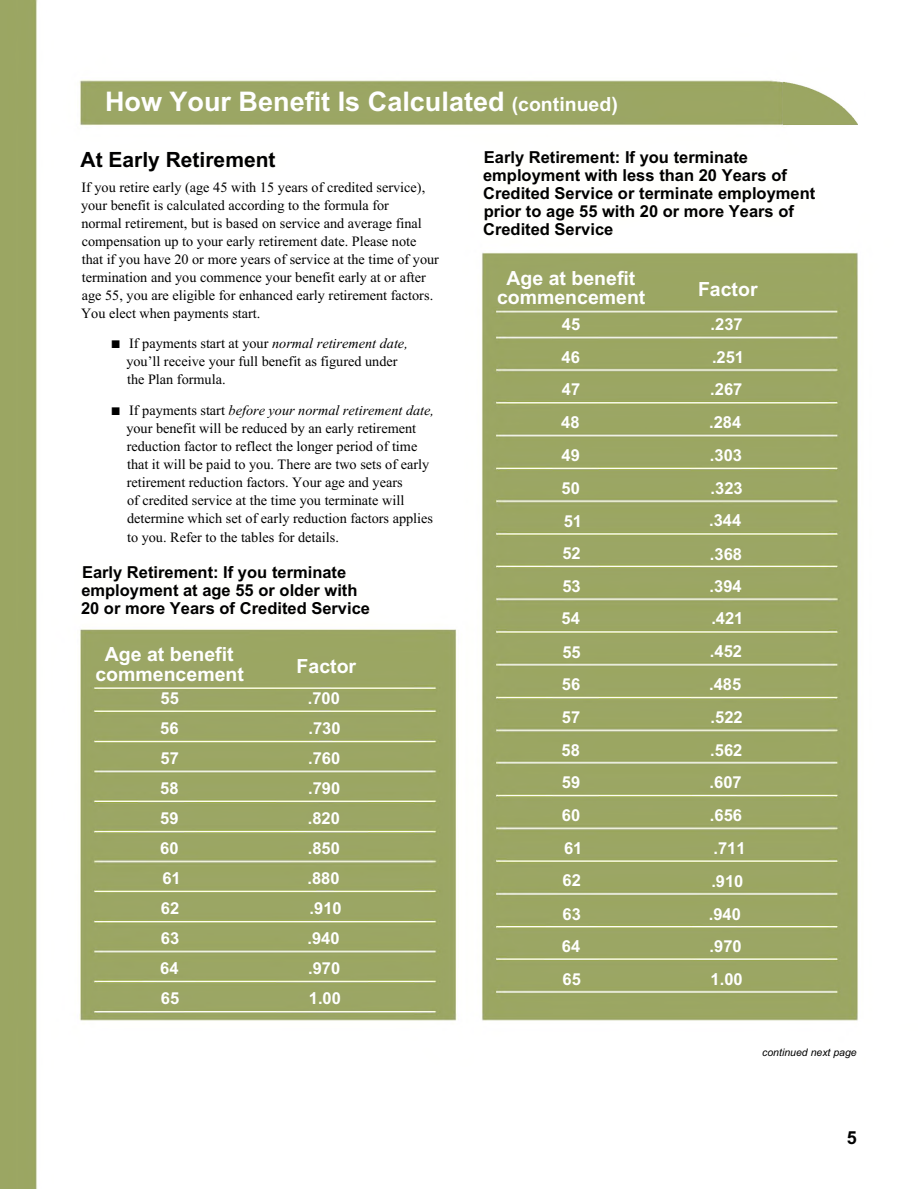
<style>
.page{position:relative;width:918px;height:1189px;background:#fff}
.page>*{position:absolute;margin:0;border:0;box-sizing:border-box;transform-origin:0 0}
.t1{font:700 27px "Arial";color:#fff}
.t2{font:700 21px "Arial";color:#000}
.t3{font:700 19.5px/19.5px "Arial";color:#fff;text-align:center}
.t4{font:700 18px "Arial";color:#000}
.t5{font:700 16.5px/18px "Arial";color:#000}
.t6{font:700 16.5px "Arial";color:#fff}
.t7{font:14.25px/18px "Times New Roman";color:#000}
.t8{font:italic 10.5px "Arial";color:#000}
.s1{font-size:19.5px}
.s2{font-family:"Arial";font-size:16.5px}
.s3{font-style:italic}
</style>
<div class="page">
<img style="left:0;top:0;width:858px;height:1188px">
<img style="left:783px;top:82px;width:75px;height:43px">
<h2 class="t1" style="left:105px;top:91px;width:514px">How Your Benefit Is Calculated <span class="s1">(continued)</span></h2>
<h3 class="t2" style="left:81px;top:151px;width:196px">At Early Retirement</h3>
<p class="t7" style="left:81px;top:179px;width:360px">If you retire early (age 45 with 15 years of credited service), your benefit is calculated according to the formula for<br>normal retirement, but is based on service and average final compensation up to your early retirement date. Please note that if you have 20 or more years of service at the time of your termination and you commence your benefit early at or after age 55, you are eligible for enhanced early retirement factors.<br>You elect when payments start.</p>
<p class="t7" style="left:126px;top:336px;width:283px;text-indent:-16px"><span class="s2">■</span> If payments start at your <span class="s3">normal retirement date, </span>you’ll receive your full benefit as figured under the Plan formula.</p>
<p class="t7" style="left:126px;top:403px;width:309px;text-indent:-16px"><span class="s2">■</span> If payments start <span class="s3">before your normal retirement date, </span>your benefit will be reduced by an early retirement reduction factor to reflect the longer period of time that it will be paid to you. There are two sets of early retirement reduction factors. Your age and years<br>of credited service at the time you terminate will determine which set of early reduction factors applies to you. Refer to the tables for details.</p>
<p class="t5" style="left:81px;top:565px;width:291px">Early Retirement: If you terminate employment at age 55 or older with<br>20 or more Years of Credited Service</p>
<p class="t3" style="left:95px;top:646px;width:150px">Age at benefit commencement</p>
<p class="t5" style="left:483px;top:149px;width:334px">Early Retirement: If you terminate employment with less than 20 Years of Credited Service or terminate employment prior to age 55 with 20 or more Years of Credited Service</p>
<p class="t3" style="left:497px;top:270px;width:150px">Age at benefit commencement</p>
<p class="t3" style="left:698px;top:281px;width:61px">Factor</p>
<p class="t6" style="left:562px;top:318px;width:20px">45</p>
<p class="t6" style="left:711px;top:318px;width:34px">.237</p>
<p class="t6" style="left:562px;top:351px;width:20px">46</p>
<p class="t6" style="left:712px;top:351px;width:34px">.251</p>
<p class="t6" style="left:562px;top:383px;width:20px">47</p>
<p class="t6" style="left:710px;top:383px;width:34px">.267</p>
<p class="t6" style="left:561px;top:416px;width:20px">48</p>
<p class="t6" style="left:709px;top:416px;width:34px">.284</p>
<p class="t6" style="left:562px;top:449px;width:20px">49</p>
<p class="t6" style="left:710px;top:449px;width:34px">.303</p>
<p class="t6" style="left:562px;top:482px;width:20px">50</p>
<p class="t6" style="left:711px;top:482px;width:34px">.323</p>
<p class="t6" style="left:564px;top:514px;width:20px">51</p>
<p class="t6" style="left:709px;top:514px;width:34px">.344</p>
<p class="t6" style="left:562px;top:547px;width:20px">52</p>
<p class="t6" style="left:710px;top:547px;width:34px">.368</p>
<p class="t6" style="left:562px;top:579px;width:20px">53</p>
<p class="t6" style="left:710px;top:579px;width:34px">.394</p>
<p class="t6" style="left:562px;top:612px;width:20px">54</p>
<p class="t6" style="left:711px;top:612px;width:34px">.421</p>
<p class="t6" style="left:562px;top:645px;width:20px">55</p>
<p class="t6" style="left:710px;top:645px;width:34px">.452</p>
<p class="t6" style="left:562px;top:678px;width:20px">56</p>
<p class="t6" style="left:709px;top:678px;width:34px">.485</p>
<p class="t6" style="left:562px;top:710px;width:20px">57</p>
<p class="t6" style="left:711px;top:710px;width:34px">.522</p>
<p class="t6" style="left:562px;top:743px;width:20px">58</p>
<p class="t6" style="left:710px;top:743px;width:34px">.562</p>
<p class="t6" style="left:562px;top:776px;width:20px">59</p>
<p class="t6" style="left:710px;top:775px;width:34px">.607</p>
<p class="t6" style="left:562px;top:808px;width:20px">60</p>
<p class="t6" style="left:710px;top:808px;width:34px">.656</p>
<p class="t6" style="left:564px;top:841px;width:20px">61</p>
<p class="t6" style="left:714px;top:841px;width:34px">.711</p>
<p class="t6" style="left:563px;top:874px;width:20px">62</p>
<p class="t6" style="left:711px;top:874px;width:34px">.910</p>
<p class="t6" style="left:563px;top:907px;width:20px">63</p>
<p class="t6" style="left:709px;top:907px;width:34px">.940</p>
<p class="t6" style="left:562px;top:939px;width:20px">64</p>
<p class="t6" style="left:710px;top:939px;width:34px">.970</p>
<p class="t6" style="left:563px;top:972px;width:20px">65</p>
<p class="t6" style="left:711px;top:972px;width:34px">1.00</p>
<p class="t3" style="left:297px;top:658px;width:61px">Factor</p>
<p class="t6" style="left:161px;top:691px;width:20px">55</p>
<p class="t6" style="left:308px;top:691px;width:34px">.700</p>
<p class="t6" style="left:160px;top:722px;width:20px">56</p>
<p class="t6" style="left:309px;top:722px;width:34px">.730</p>
<p class="t6" style="left:161px;top:751px;width:20px">57</p>
<p class="t6" style="left:308px;top:752px;width:34px">.760</p>
<p class="t6" style="left:160px;top:781px;width:20px">58</p>
<p class="t6" style="left:308px;top:781px;width:34px">.790</p>
<p class="t6" style="left:160px;top:812px;width:20px">59</p>
<p class="t6" style="left:308px;top:812px;width:34px">.820</p>
<p class="t6" style="left:160px;top:842px;width:20px">60</p>
<p class="t6" style="left:308px;top:842px;width:34px">.850</p>
<p class="t6" style="left:162px;top:871px;width:20px">61</p>
<p class="t6" style="left:307px;top:871px;width:34px">.880</p>
<p class="t6" style="left:161px;top:901px;width:20px">62</p>
<p class="t6" style="left:310px;top:902px;width:34px">.910</p>
<p class="t6" style="left:161px;top:932px;width:20px">63</p>
<p class="t6" style="left:307px;top:932px;width:34px">.940</p>
<p class="t6" style="left:160px;top:961px;width:20px">64</p>
<p class="t6" style="left:308px;top:961px;width:34px">.970</p>
<p class="t6" style="left:161px;top:992px;width:20px">65</p>
<p class="t6" style="left:309px;top:992px;width:34px">1.00</p>
<p class="t8" style="left:762px;top:1047px;width:96px">continued next page</p>
<p class="t4" style="left:847px;top:1130px;width:12px">5</p>
</div>
